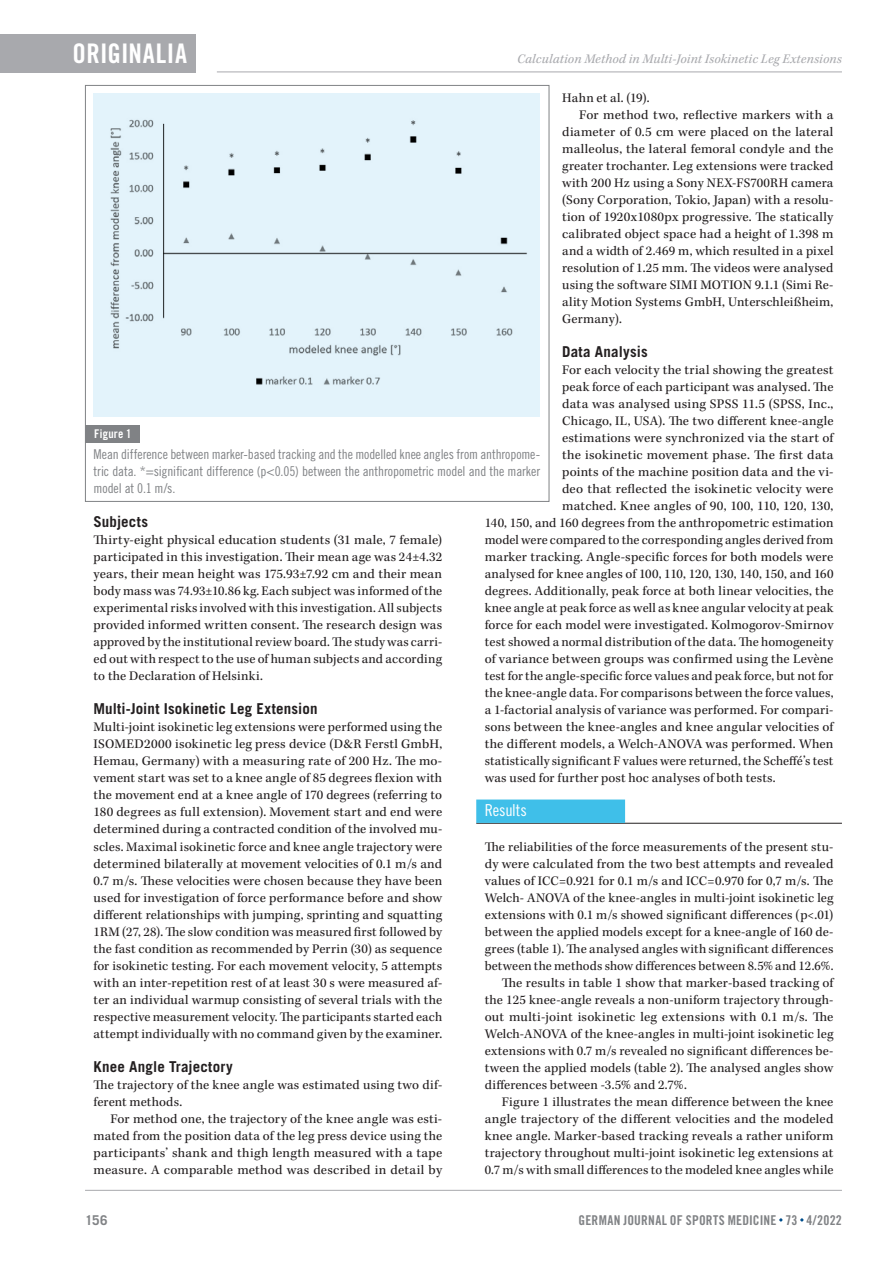
<style>
.page{position:relative;width:893px;height:1263px;background:#fff}
.page>*{position:absolute;margin:0;border:0;box-sizing:border-box;transform-origin:0 0}
.t1{font:27px "Trade Gothic LT Std Bd Cn 20";color:#fff}
.t2{font:16.5px "Trade Gothic LT Std Cn 18";letter-spacing:-.015em;color:#fff}
.t3{font:700 15px "Trade Gothic LT Std";letter-spacing:.01em;color:#231f20}
.t4{font:13.5px/17px "Kepler Std";letter-spacing:.01em;color:#231f20;text-align:justify}
.t5{font:13.5px/17px "Trade Gothic LT Std Cn 18";letter-spacing:-.005em;color:#808285;text-align:justify}
.t6{font:italic 13.5px "Kepler Std";letter-spacing:.015em;color:#a8a9ad}
.t7{font:13.5px "Trade Gothic LT Std Bd Cn 20";letter-spacing:.02em;color:#808285}
.t8{font:700 13.5px "Trade Gothic LT Std";color:#808285}
.t9{font:12px "Trade Gothic LT Std Bd Cn 20";letter-spacing:.02em;color:#fff}
</style>
<div class="page">
<div style="left:0;top:34px;width:196px;height:38px;background:#a8a9ad"></div>
<hr style="left:217px;top:72px;width:625px;height:1px;background:#a8a9ad">
<hr style="left:85px;top:1190px;width:757px;height:1px;background:#a8a9ad">
<hr style="left:476px;top:823px;width:366px;height:1px;background:#231f20">
<div style="left:476px;top:799px;width:149px;height:24px;background:#3fbfe9"></div>
<div style="left:86px;top:425px;width:54px;height:17px;background:#808285"></div>
<div style="left:94px;top:94px;width:446px;height:323px;background:#e3f3fb"></div>
<img style="left:110px;top:119px;width:417px;height:266px">
<h1 class="t1" style="left:73px;top:37px;width:26px">ORIGINALIA</h1>
<p class="t6" style="left:517px;top:51px;width:326px">Calculation Method in Multi-Joint Isokinetic Leg Extensions</p>
<p class="t4" style="left:562px;top:90px;width:89px">Hahn et al. (19).</p>
<p class="t4" style="left:579px;top:107px;width:256px">For method two, reflective markers with a</p>
<p class="t4" style="left:562px;top:124px;width:273px">diameter of 0.5 cm were placed on the lateral</p>
<p class="t4" style="left:562px;top:141px;width:273px">malleolus, the lateral femoral condyle and the</p>
<p class="t4" style="left:562px;top:158px;width:273px">greater trochanter. Leg extensions were tracked</p>
<p class="t4" style="left:562px;top:175px;width:273px">with 200 Hz using a Sony NEX-FS700RH camera</p>
<p class="t4" style="left:562px;top:192px;width:273px">(Sony Corporation, Tokio, Japan) with a resolu-</p>
<p class="t4" style="left:562px;top:209px;width:273px">tion of 1920x1080px progressive. The statically</p>
<p class="t4" style="left:562px;top:226px;width:273px">calibrated object space had a height of 1.398 m</p>
<p class="t4" style="left:562px;top:243px;width:273px">and a width of 2.469 m, which resulted in a pixel</p>
<p class="t4" style="left:562px;top:260px;width:273px">resolution of 1.25 mm. The videos were analysed</p>
<p class="t4" style="left:562px;top:277px;width:273px">using the software SIMI MOTION 9.1.1 (Simi Re-</p>
<p class="t4" style="left:562px;top:294px;width:273px">ality Motion Systems GmbH, Unterschleißheim,</p>
<p class="t4" style="left:562px;top:311px;width:61px">Germany).</p>
<p class="t3" style="left:562px;top:343px;width:87px">Data Analysis</p>
<p class="t4" style="left:562px;top:362px;width:273px">For each velocity the trial showing the greatest</p>
<p class="t4" style="left:562px;top:379px;width:273px">peak force of each participant was analysed. The</p>
<p class="t4" style="left:562px;top:396px;width:273px">data was analysed using SPSS 11.5 (SPSS, Inc.,</p>
<p class="t4" style="left:562px;top:413px;width:273px">Chicago, IL, USA). The two different knee-angle</p>
<p class="t4" style="left:562px;top:430px;width:273px">estimations were synchronized via the start of</p>
<p class="t4" style="left:562px;top:447px;width:273px">the isokinetic movement phase. The first data</p>
<p class="t4" style="left:562px;top:464px;width:273px">points of the machine position data and the vi-</p>
<p class="t4" style="left:562px;top:481px;width:273px">deo that reflected the isokinetic velocity were</p>
<p class="t4" style="left:562px;top:498px;width:273px">matched. Knee angles of 90, 100, 110, 120, 130,</p>
<p class="t4" style="left:485px;top:515px;width:350px">140, 150, and 160 degrees from the anthropometric estimation</p>
<p class="t4" style="left:485px;top:532px;width:350px">model were compared to the corresponding angles derived from</p>
<p class="t4" style="left:485px;top:549px;width:350px">marker tracking. Angle-specific forces for both models were</p>
<p class="t4" style="left:485px;top:566px;width:350px">analysed for knee angles of 100, 110, 120, 130, 140, 150, and 160</p>
<p class="t4" style="left:485px;top:583px;width:350px">degrees. Additionally, peak force at both linear velocities, the</p>
<p class="t4" style="left:485px;top:600px;width:350px">knee angle at peak force as well as knee angular velocity at peak</p>
<p class="t4" style="left:485px;top:617px;width:350px">force for each model were investigated. Kolmogorov-Smirnov</p>
<p class="t4" style="left:485px;top:634px;width:350px">test showed a normal distribution of the data. The homogeneity</p>
<p class="t4" style="left:485px;top:651px;width:350px">of variance between groups was confirmed using the Levène</p>
<p class="t4" style="left:485px;top:668px;width:350px">test for the angle-specific force values and peak force, but not for</p>
<p class="t4" style="left:485px;top:685px;width:350px">the knee-angle data. For comparisons between the force values,</p>
<p class="t4" style="left:485px;top:702px;width:350px">a 1-factorial analysis of variance was performed. For compari-</p>
<p class="t4" style="left:485px;top:719px;width:350px">sons between the knee-angles and knee angular velocities of</p>
<p class="t4" style="left:485px;top:736px;width:350px">the different models, a Welch-ANOVA was performed. When</p>
<p class="t4" style="left:485px;top:753px;width:350px">statistically significant F values were returned, the Scheffé’s test</p>
<p class="t4" style="left:485px;top:770px;width:292px">was used for further post hoc analyses of both tests.</p>
<p class="t2" style="left:485px;top:801px;width:44px">Results</p>
<p class="t4" style="left:485px;top:838px;width:350px">The reliabilities of the force measurements of the present stu-</p>
<p class="t4" style="left:485px;top:855px;width:350px">dy were calculated from the two best attempts and revealed</p>
<p class="t4" style="left:485px;top:872px;width:350px">values of ICC=0.921 for 0.1 m/s and ICC=0.970 for 0,7 m/s. The</p>
<p class="t4" style="left:485px;top:889px;width:350px">Welch- ANOVA of the knee-angles in multi-joint isokinetic leg</p>
<p class="t4" style="left:485px;top:906px;width:350px">extensions with 0.1 m/s showed significant differences (p&lt;.01)</p>
<p class="t4" style="left:485px;top:923px;width:350px">between the applied models except for a knee-angle of 160 de-</p>
<p class="t4" style="left:485px;top:940px;width:350px">grees (table 1). The analysed angles with significant differences</p>
<p class="t4" style="left:485px;top:957px;width:350px">between the methods show differences between 8.5% and 12.6%.</p>
<p class="t4" style="left:502px;top:974px;width:333px">The results in table 1 show that marker-based tracking of</p>
<p class="t4" style="left:485px;top:991px;width:350px">the 125 knee-angle reveals a non-uniform trajectory through-</p>
<p class="t4" style="left:485px;top:1008px;width:350px">out multi-joint isokinetic leg extensions with 0.1 m/s. The</p>
<p class="t4" style="left:485px;top:1025px;width:350px">Welch-ANOVA of the knee-angles in multi-joint isokinetic leg</p>
<p class="t4" style="left:485px;top:1042px;width:350px">extensions with 0.7 m/s revealed no significant differences be-</p>
<p class="t4" style="left:485px;top:1059px;width:350px">tween the applied models (table 2). The analysed angles show</p>
<p class="t4" style="left:485px;top:1076px;width:204px">differences between -3.5% and 2.7%.</p>
<p class="t4" style="left:502px;top:1093px;width:333px">Figure 1 illustrates the mean difference between the knee</p>
<p class="t4" style="left:485px;top:1110px;width:350px">angle trajectory of the different velocities and the modeled</p>
<p class="t4" style="left:485px;top:1127px;width:350px">knee angle. Marker-based tracking reveals a rather uniform</p>
<p class="t4" style="left:485px;top:1144px;width:350px">trajectory throughout multi-joint isokinetic leg extensions at</p>
<p class="t4" style="left:485px;top:1161px;width:350px">0.7 m/s with small differences to the modeled knee angles while</p>
<p class="t9" style="left:94px;top:426px;width:39px">FIGURE 1</p>
<p class="t5" style="left:94px;top:446px;width:448px">Mean difference between marker-based tracking and the modelled knee angles from anthropome&shy;tric data. *=significant difference (p&lt;0.05) between the anthropometric model and the marker model at 0.1 m/s.</p>
<p class="t3" style="left:94px;top:513px;width:56px">Subjects</p>
<p class="t4" style="left:94px;top:532px;width:350px">Thirty-eight physical education students (31 male, 7 female) participated in this investigation. Their mean age was 24±4.32 years, their mean height was 175.93±7.92 cm and their mean body mass was 74.93±10.86 kg. Each subject was informed of the experimental risks involved with this investigation. All subjects provided informed written consent. The research design was approved by the institutional review board. The study was carri&shy;ed out with respect to the use of human subjects and according to the Declaration of Helsinki.</p>
<p class="t3" style="left:94px;top:700px;width:226px">Multi-Joint Isokinetic Leg Extension</p>
<p class="t4" style="left:94px;top:719px;width:350px">Multi-joint isokinetic leg extensions were performed using the ISOMED2000 isokinetic leg press device (D&amp;R Ferstl GmbH, Hemau, Germany) with a measuring rate of 200 Hz. The mo&shy;vement start was set to a knee angle of 85 degrees flexion with the movement end at a knee angle of 170 degrees (referring to 180 degrees as full extension). Movement start and end were determined during a contracted condition of the involved mu&shy;scles. Maximal isokinetic force and knee angle trajectory were determined bilaterally at movement velocities of 0.1 m/s and 0.7 m/s. These velocities were chosen because they have been used for investigation of force performance before and show different relationships with jumping, sprinting and squatting 1RM (27, 28). The slow condition was measured first followed by the fast condition as recommended by Perrin (30) as sequence for isokinetic testing. For each movement velocity, 5 attempts with an inter-repetition rest of at least 30 s were measured af&shy;ter an individual warmup consisting of several trials with the respective measurement velocity. The participants started each attempt individually with no command given by the examiner.</p>
<p class="t3" style="left:94px;top:1057px;width:141px">Knee Angle Trajectory</p>
<p class="t4" style="left:94px;top:1076px;width:350px">The trajectory of the knee angle was estimated using two dif&shy;ferent methods.</p>
<p class="t4" style="left:94px;top:1110px;width:350px;text-indent:17px">For method one, the trajectory of the knee angle was esti&shy;mated from the position data of the leg press device using the participants’ shank and thigh length measured with a tape measure. A comparable method was described in detail by</p>
<p class="t8" style="left:85px;top:1211px;width:24px">156</p>
<p class="t7" style="left:578px;top:1212px;width:265px">GERMAN JOURNAL OF SPORTS MEDICINE 73 4/2022</p>
</div>
